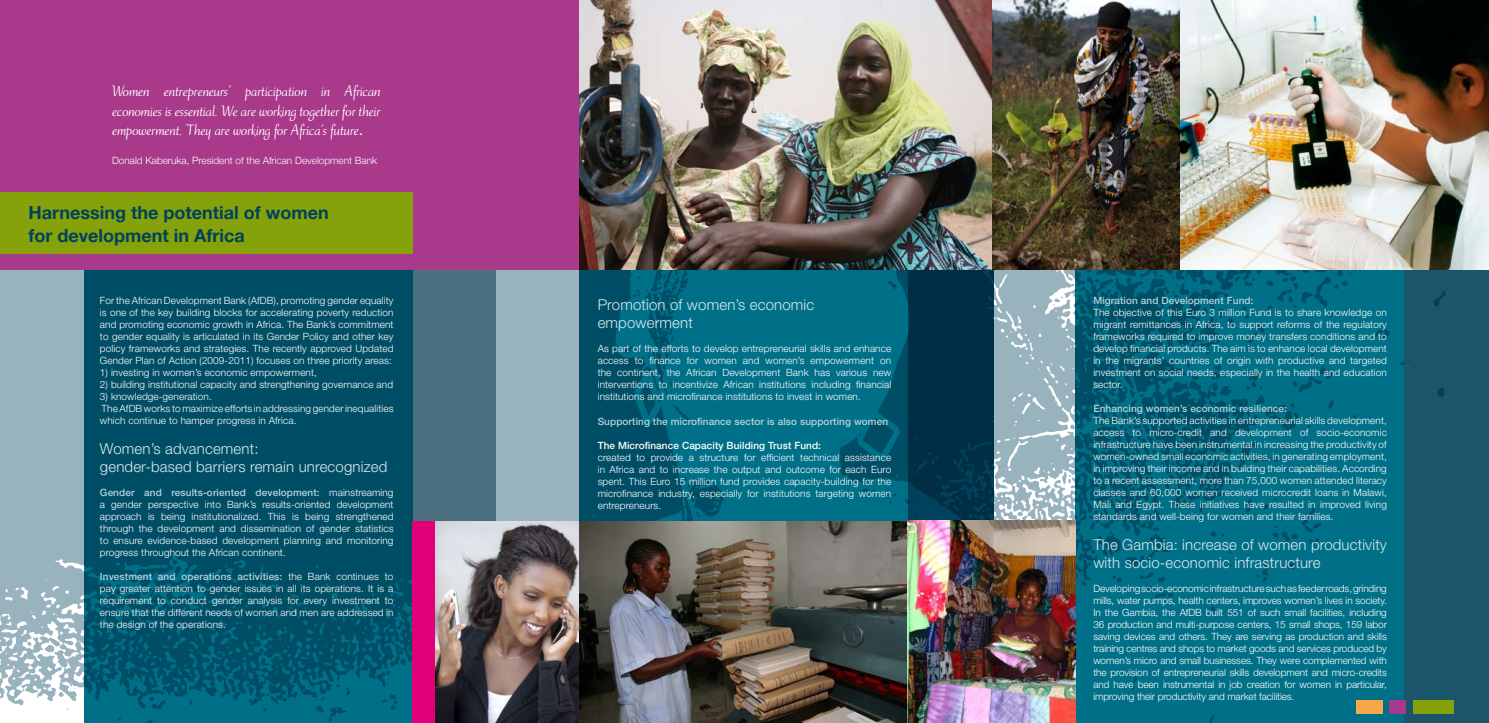
<style>
.page{position:relative;width:1489px;height:723px;background:#fff}
.page>*{position:absolute;margin:0;border:0;box-sizing:border-box;transform-origin:0 0}
.t1{font:700 18px/23px "Helvetica Neue";color:#00425c}
.t2{font:16px/19.2px "Ruzicka Freehand LT Std";letter-spacing:-.02em;color:#fff;text-align:justify}
.t3{font:300 15px/18px "Helvetica Neue LT Std";letter-spacing:.01em;color:#d9eaed}
.t4{font:300 10px/12px "Helvetica Neue LT Std";letter-spacing:.01em;color:#fff;text-align:justify}
.t5{font:500 10px "Helvetica Neue LT Std";letter-spacing:.01em;color:#b3d4db}
.t6{font:300 10px "Helvetica Neue";color:#fff}
.t7{font:500 10px "Helvetica Neue LT Std";letter-spacing:.01em;color:#fff}
.s1{font-family:"Quorum Std";font-weight:500}
.s2{font-weight:500;color:#b3d4db}
</style>
<div class="page">
<img style="left:0;top:269px;width:1488px;height:454px">
<div style="left:0;top:0;width:992px;height:269px;background:#a9398a"></div>
<img style="left:579px;top:0;width:909px;height:270px">
<img style="left:992px;top:0;width:411px;height:270px">
<div style="left:0;top:192px;width:412px;height:62px;background:#86a20b"></div>
<div style="left:1355px;top:700px;width:27px;height:14px;background:#f5a749"></div>
<div style="left:1389px;top:700px;width:16px;height:14px;background:#a9398a"></div>
<div style="left:1413px;top:700px;width:40px;height:14px;background:#86a20b"></div>
<img style="left:435px;top:520px;width:472px;height:203px">
<img style="left:412px;top:521px;width:167px;height:202px">
<img style="left:907px;top:520px;width:168px;height:203px">
<h2 class="t2" style="left:112px;top:82px;width:270px">Women entrepreneurs’ participation in African economies is essential. We are working together for their empowerment. They are working for Africa’s future<span class="s1">.</span></h2>
<p class="t6" style="left:112px;top:154px;width:266px">Donald Kaberuka, President of the African Development Bank</p>
<h1 class="t1" style="left:28px;top:201px;width:302px">Harnessing the potential of women for development in Africa</h1>
<p class="t4" style="left:100px;top:294px;width:295px">For the African Development Bank (AfDB), promoting gender equality is one of the key building blocks for accelerating poverty reduction and promoting economic growth in Africa. The Bank’s commitment to gender equality is articulated in its Gender Policy and other key policy frameworks and strategies. The recently approved Updated Gender Plan of Action (2009-2011) focuses on three priority areas:</p>
<p class="t4" style="left:100px;top:366px;width:218px">1) investing in women’s economic empowerment,</p>
<p class="t4" style="left:100px;top:378px;width:294px">2) building institutional capacity and strengthening governance and</p>
<p class="t4" style="left:100px;top:390px;width:295px;text-align:left">3) knowledge-generation.<br>The AfDB works to maximize efforts in addressing gender inequalities which continue to hamper progress in Africa.</p>
<h3 class="t3" style="left:100px;top:439px;width:289px">Women’s advancement:<br>gender-based barriers remain unrecognized</h3>
<p class="t4" style="left:100px;top:486px;width:295px"><span class="s2">Gender and results-oriented development:</span> mainstreaming a gender perspective into Bank’s results-oriented development approach is being institutionalized. This is being strengthened through the development and dissemination of gender statistics to ensure evidence-based development planning and monitoring progress throughout the African continent.</p>
<p class="t4" style="left:100px;top:570px;width:295px"><span class="s2">Investment and operations activities:</span> the Bank continues to pay greater attention to gender issues in all its operations. It is a requirement to conduct gender analysis for every investment to ensure that the different needs of women and men are addressed in the design of the operations.</p>
<h3 class="t3" style="left:597px;top:295px;width:218px">Promotion of women’s economic empowerment</h3>
<p class="t4" style="left:597px;top:342px;width:295px">As part of the efforts to develop entrepreneurial skills and enhance access to finance for women and women’s empowerment on the continent, the African Development Bank has various new interventions to incentivize African institutions including financial institutions and microfinance institutions to invest in women.</p>
<p class="t5" style="left:597px;top:415px;width:292px">Supporting the microfinance sector is also supporting women</p>
<p class="t7" style="left:597px;top:439px;width:225px">The Microfinance Capacity Building Trust Fund:</p>
<p class="t4" style="left:597px;top:451px;width:295px">created to provide a structure for efficient technical assistance in Africa and to increase the output and outcome for each Euro spent. This Euro 15 million fund provides capacity-building for the microfinance industry, especially for institutions targeting women entrepreneurs.</p>
<p class="t5" style="left:1093px;top:294px;width:162px">Migration and Development Fund:</p>
<p class="t4" style="left:1093px;top:306px;width:295px">The objective of this Euro 3 million Fund is to share knowledge on migrant remittances in Africa, to support reforms of the regulatory frameworks required to improve money transfers conditions and to develop financial products. The aim is to enhance local development in the migrants’ countries of origin with productive and targeted investment on social needs, especially in the health and education sector.</p>
<p class="t5" style="left:1093px;top:402px;width:195px">Enhancing women’s economic resilience:</p>
<p class="t4" style="left:1093px;top:414px;width:295px">The Bank’s supported activities in entrepreneurial skills development, access to micro-credit and development of socio-economic infrastructure have been instrumental in increasing the productivity of women-owned small economic activities, in generating employment, in improving their income and in building their capabilities. According to a recent assessment, more than 75,000 women attended literacy classes and 60,000 women received microcredit loans in Malawi, Mali and Egypt. These initiatives have resulted in improved living standards and well-being for women and their families.</p>
<h3 class="t3" style="left:1093px;top:535px;width:295px">The Gambia: increase of women productivity with socio-economic infrastructure</h3>
<p class="t4" style="left:1093px;top:582px;width:295px">Developing socio-economic infrastructure such as feeder roads, grinding mills, water pumps, health centers, improves women’s lives in society.<br>In the Gambia, the AfDB built 551 of such small facilities, including 36 production and multi-purpose centers, 15 small shops, 159 labor saving devices and others. They are serving as production and skills training centres and shops to market goods and services produced by women’s micro and small businesses. They were complemented with the provision of entrepreneurial skills development and micro-credits and have been instrumental in job creation for women in particular, improving their productivity and market facilities.</p>
</div>
